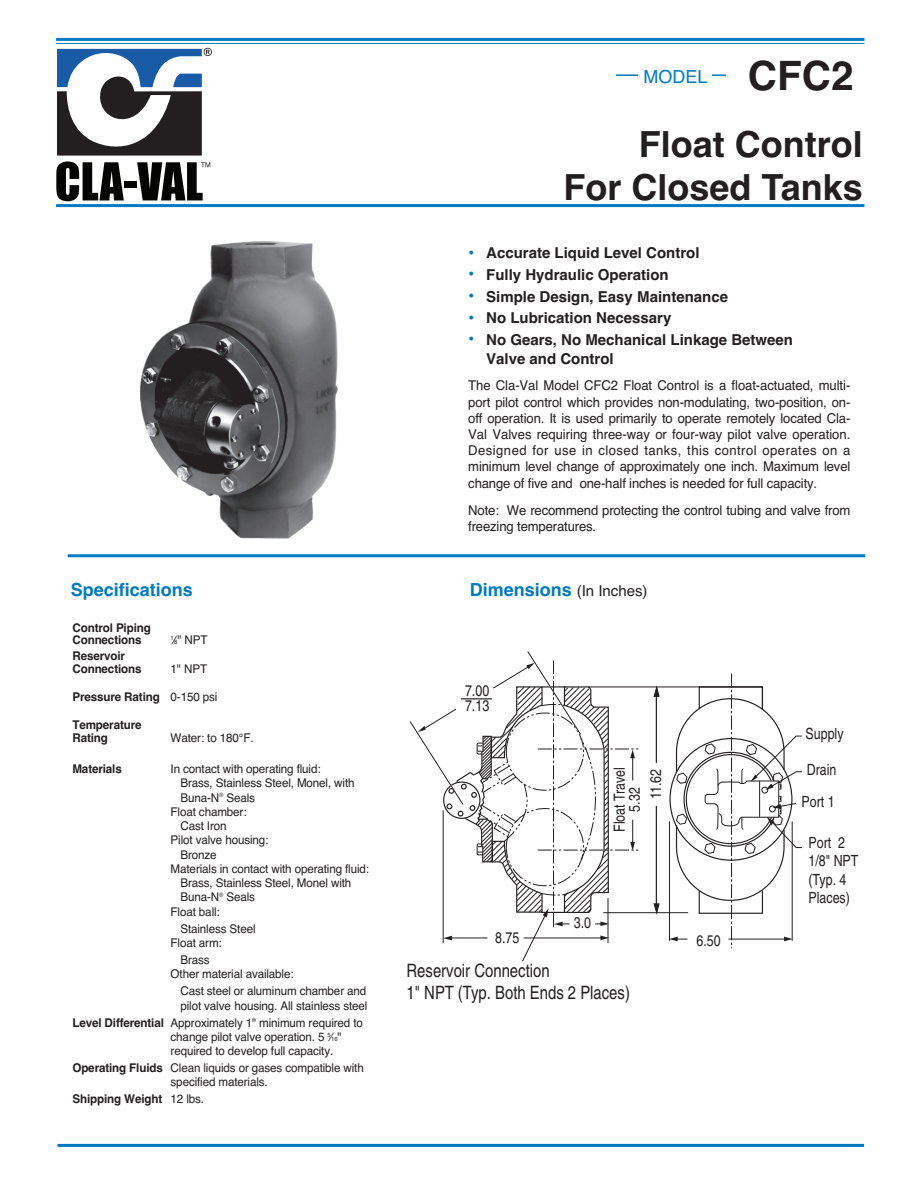
<style>
.page{position:relative;width:918px;height:1188px;background:#fff}
.page>*{position:absolute;margin:0;border:0;box-sizing:border-box;transform-origin:0 0}
.t1{font:700 40.5px "Helvetica";color:#231f20}
.t2{font:700 36px/43.2px "Helvetica";color:#231f20;text-align:right}
.t3{font:18.45px/21.9px "Helvetica";color:#231f20;scale:.81 1}
.t4{font:700 18px "Helvetica";color:#007bc3}
.t5{font:18px "Helvetica";color:#007bc3}
.t6{font:15.45px/18.3px "Helvetica";color:#231f20;scale:.81 1}
.t7{font:700 15px/19.4px "Helvetica";color:#231f20}
.t8{font:13.5px/16.2px "Helvetica";letter-spacing:-.01em;color:#231f20;text-align:justify}
.t9{font:12px/14.2px "Helvetica";letter-spacing:-.01em;color:#231f20}
.t10{font:700 12px/12.8px "Helvetica";letter-spacing:-.01em;color:#231f20}
.s1{font-size:6px}
.s2{font-weight:400}
.s3{font-weight:700}
.s4{font-size:18px;color:#007bc3}
.s5{font-weight:400;font-size:15px;color:#231f20}
</style>
<div class="page">
<img style="left:140px;top:242px;width:198px;height:296px">
<hr style="left:68px;top:554px;width:797px;height:3px;background:#007bc3">
<svg style="left:669px;top:673px;width:133px;height:275px"></svg>
<hr style="left:588px;top:687px;width:111px;height:1px;background:#231f20">
<hr style="left:603px;top:912px;width:85px;height:1px;background:#231f20">
<svg style="left:653px;top:685px;width:7px;height:12px"></svg>
<svg style="left:653px;top:903px;width:7px;height:12px"></svg>
<hr style="left:656px;top:692px;width:1px;height:71px;background:#231f20">
<hr style="left:656px;top:806px;width:1px;height:99px;background:#231f20">
<svg style="left:410px;top:651px;width:229px;height:311px"></svg>
<hr style="left:461px;top:698px;width:31px;height:1px;background:#231f20">
<hr style="left:56px;top:38px;width:808px;height:3px;background:#007bc3">
<hr style="left:56px;top:43px;width:808px;height:1px;background:#007bc3">
<svg style="left:56px;top:162px;width:68px;height:39px"></svg>
<div style="left:124px;top:182px;width:13px;height:6px;background:#040503"></div>
<svg style="left:57px;top:48px;width:155px;height:108px"></svg>
<svg style="left:137px;top:162px;width:73px;height:38px"></svg>
<hr style="left:57px;top:1144px;width:807px;height:3px;background:#007bc3">
<hr style="left:56px;top:204px;width:808px;height:3px;background:#007bc3">
<hr style="left:616px;top:74px;width:110px;height:2px;background:#007bc3">
<div style="left:639px;top:68px;width:73px;height:22px;background:#fff"></div>
<h3 class="t4" style="left:71px;top:579px;width:124px">Specifications</h3>
<p class="t10" style="left:72px;top:621px;width:80px">Control Piping<br>Connections</p>
<p class="t9" style="left:171px;top:633px;width:38px"><sup>1</sup>⁄<span class="s1">8</span>" NPT</p>
<p class="t10" style="left:72px;top:649px;width:71px">Reservoir<br>Connections</p>
<p class="t9" style="left:171px;top:661px;width:38px">1" NPT</p>
<p class="t10" style="left:72px;top:690px;width:147px">Pressure Rating <span class="s2">0-150 psi</span></p>
<p class="t10" style="left:72px;top:719px;width:71px">Temperature<br>Rating</p>
<p class="t9" style="left:171px;top:731px;width:84px">Water: to 180°F.</p>
<p class="t10" style="left:72px;top:763px;width:51px">Materials</p>
<p class="t9" style="left:171px;top:762px;width:151px">In contact with operating fluid:</p>
<p class="t9" style="left:180px;top:776px;width:176px">Brass, Stainless Steel, Monel, with</p>
<p class="t9" style="left:180px;top:790px;width:76px">Buna-N<sup>®</sup> Seals</p>
<p class="t9" style="left:171px;top:805px;width:77px">Float chamber:</p>
<p class="t9" style="left:180px;top:819px;width:48px">Cast Iron</p>
<p class="t9" style="left:171px;top:833px;width:99px">Pilot valve housing:</p>
<p class="t9" style="left:180px;top:847px;width:38px">Bronze</p>
<p class="t9" style="left:171px;top:862px;width:200px">Materials in contact with operating fluid:</p>
<p class="t9" style="left:180px;top:876px;width:173px">Brass, Stainless Steel, Monel with</p>
<p class="t9" style="left:180px;top:890px;width:76px">Buna-N<sup>®</sup> Seals</p>
<p class="t9" style="left:171px;top:904px;width:51px">Float ball:</p>
<p class="t9" style="left:171px;top:921px;width:86px;text-indent:10px">Stainless Steel<br>Float arm:</p>
<p class="t9" style="left:171px;top:953px;width:125px;text-indent:10px">Brass<br>Other material available:</p>
<p class="t9" style="left:180px;top:984px;width:189px">Cast steel or aluminum chamber and pilot valve housing. All stainless steel</p>
<p class="t9" style="left:171px;top:1015px;width:194px;text-indent:-98px"><span class="s3">Level Differential</span> Approximately 1" minimum required to change pilot valve operation. 5 <sup>5</sup>⁄<span class="s1">16</span>" required to develop full capacity.</p>
<p class="t9" style="left:72px;top:1061px;width:293px;text-align:center"><span class="s3">Operating Fluids</span> Clean liquids or gases compatible with specified materials.</p>
<p class="t10" style="left:72px;top:1093px;width:133px">Shipping Weight <span class="s2">12 lbs.</span></p>
<h3 class="t5" style="left:643px;top:67px;width:66px">MODEL</h3>
<h1 class="t1" style="left:748px;top:52px;width:107px">CFC2</h1>
<h2 class="t2" style="left:563px;top:123px;width:301px">Float Control<br>For Closed Tanks</h2>
<p class="t7" style="left:468px;top:244px;width:233px"><span class="s4">•</span> Accurate Liquid Level Control</p>
<p class="t7" style="left:468px;top:265px;width:202px"><span class="s4">•</span> Fully Hydraulic Operation</p>
<p class="t7" style="left:468px;top:287px;width:261px"><span class="s4">•</span> Simple Design, Easy Maintenance</p>
<p class="t7" style="left:468px;top:308px;width:205px"><span class="s4">•</span> No Lubrication Necessary</p>
<p class="t7" style="left:486px;top:330px;width:308px;text-indent:-18px"><span class="s4">•</span> No Gears, No Mechanical Linkage Between<br>Valve and Control</p>
<p class="t8" style="left:468px;top:378px;width:384px">The Cla-Val Model CFC2 Float Control is a float-actuated, multi&shy;port pilot control which provides non-modulating, two-position, on&shy;off operation. It is used primarily to operate remotely located Cla-Val Valves requiring three-way or four-way pilot valve operation.<br>Designed for use in closed tanks, this control operates on a minimum level change of approximately one inch. Maximum level change of five and one-half inches is needed for full capacity.</p>
<p class="t8" style="left:468px;top:502px;width:384px">Note: We recommend protecting the control tubing and valve from freezing temperatures.</p>
<h3 class="t4" style="left:470px;top:579px;width:179px">Dimensions <span class="s5">(In Inches)</span></h3>
<p class="t6" style="left:465px;top:684px;width:31px;line-height:15.1px">7.00<br>7.13</p>
<p class="t6" style="left:613px;top:832px;width:82px;line-height:15.1px;text-align:center;rotate:-90deg">Float Travel<br>5.32</p>
<p class="t6" style="left:648px;top:799px;width:39px;rotate:-90deg">11.62</p>
<p class="t6" style="left:574px;top:915px;width:23px">3.0</p>
<p class="t6" style="left:495px;top:930px;width:31px">8.75</p>
<p class="t6" style="left:697px;top:933px;width:31px">6.50</p>
<h3 class="t3" style="left:407px;top:961px;width:277px">Reservoir Connection<br>1" NPT (Typ. Both Ends 2 Places)</h3>
<p class="t6" style="left:806px;top:726px;width:49px">Supply</p>
<p class="t6" style="left:807px;top:762px;width:38px">Drain</p>
<p class="t6" style="left:801px;top:794px;width:43px">Port 1</p>
<p class="t6" style="left:808px;top:835px;width:63px">Port 2<br>1/8" NPT (Typ. 4<br>Places)</p>
</div>
